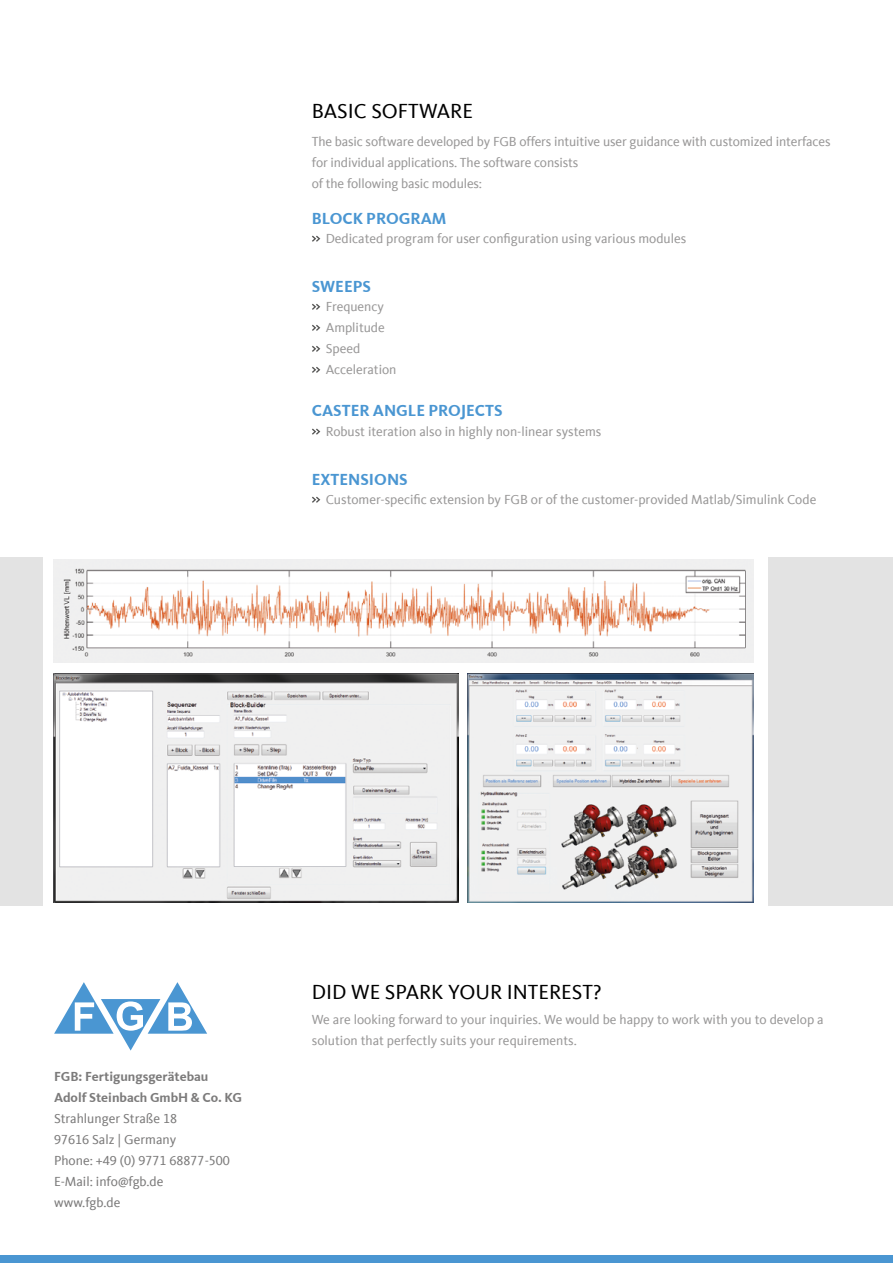
<style>
.page{position:relative;width:893px;height:1263px;background:#fff}
.page>*{position:absolute;margin:0;border:0;box-sizing:border-box;transform-origin:0 0}
.t1{font:21px "CDU Kievit Tab";color:#000}
.t2{font:700 16.5px "CDU Kievit Tab";color:#4a96d2}
.t3{font:13.5px/21px "CDU Kievit Tab";color:#999898}
.t4{font:13.5px/21px "CDU Kievit Tab";color:#7c7b7b}
.t5{font:700 13.5px/21px "CDU Kievit Tab";color:#7c7b7b}
</style>
<div class="page">
<img style="left:468px;top:674px;width:285px;height:228px">
<img style="left:53px;top:560px;width:700px;height:102px">
<div style="left:0;top:1256px;width:893px;height:7px;background:#4a96d2"></div>
<svg style="left:312px;top:236px;width:8px;height:6px"></svg>
<svg style="left:312px;top:304px;width:8px;height:6px"></svg>
<svg style="left:312px;top:325px;width:8px;height:6px"></svg>
<svg style="left:312px;top:346px;width:8px;height:6px"></svg>
<svg style="left:312px;top:367px;width:8px;height:6px"></svg>
<svg style="left:312px;top:428px;width:8px;height:7px"></svg>
<svg style="left:312px;top:497px;width:8px;height:6px"></svg>
<img style="left:53px;top:674px;width:405px;height:228px">
<div style="left:768px;top:557px;width:125px;height:349px;background:#e3e3e3"></div>
<div style="left:0;top:557px;width:43px;height:349px;background:#e3e3e3"></div>
<svg style="left:54px;top:982px;width:153px;height:68px"></svg>
<h1 class="t1" style="left:312px;top:99px;width:163px">BASIC SOFTWARE</h1>
<p class="t3" style="left:312px;top:131px;width:520px">The basic software developed by FGB offers intuitive user guidance with customized interfaces for individual applications. The software consists<br>of the following basic modules:</p>
<p class="t2" style="left:312px;top:208px;width:136px">BLOCK PROGRAM</p>
<p class="t3" style="left:326px;top:228px;width:362px">Dedicated program for user configuration using various modules</p>
<p class="t2" style="left:312px;top:276px;width:61px">SWEEPS</p>
<p class="t3" style="left:326px;top:297px;width:72px">Frequency<br>Amplitude<br>Speed<br>Acceleration</p>
<p class="t2" style="left:312px;top:401px;width:192px">CASTER ANGLE PROJECTS</p>
<p class="t3" style="left:326px;top:421px;width:277px">Robust iteration also in highly non-linear systems</p>
<p class="t2" style="left:312px;top:469px;width:97px">EXTENSIONS</p>
<p class="t3" style="left:326px;top:489px;width:492px">Customer-specific extension by FGB or of the customer-provided Matlab/Simulink Code</p>
<p class="t5" style="left:54px;top:1066px;width:190px">FGB: Fertigungsgerätebau<br>Adolf Steinbach GmbH &amp; Co. KG</p>
<p class="t4" style="left:54px;top:1108px;width:177px">Strahlunger Straße 18<br>97616 Salz | Germany<br>Phone: +49 (0) 9771 68877-500<br>E-Mail: info@fgb.de www.fgb.de</p>
<h1 class="t1" style="left:312px;top:980px;width:292px">DID WE SPARK YOUR INTEREST?</h1>
<p class="t3" style="left:312px;top:1009px;width:513px">We are looking forward to your inquiries. We would be happy to work with you to develop a solution that perfectly suits your requirements.</p>
</div>
